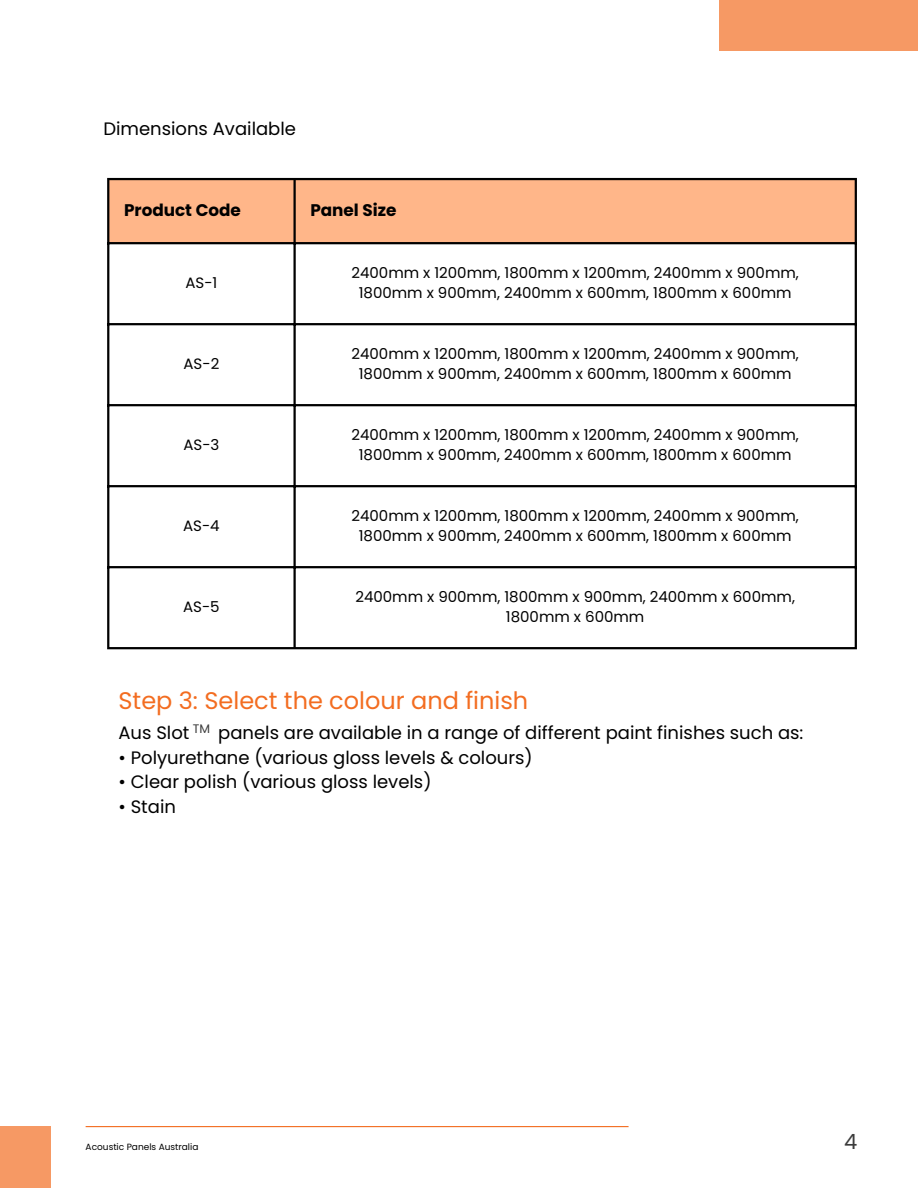
<style>
.page{position:relative;width:918px;height:1188px;background:#fff}
.page>*{position:absolute;margin:0;border:0;box-sizing:border-box;transform-origin:0 0}
.t1{font:24px "Poppins";color:#f36d21}
.t2{font:21px "Poppins";color:#3c3c3c}
.t3{font:18px "Poppins";color:#000}
.t4{font:700 16.8px "Poppins";color:#000}
.t5{font:15px "Poppins";color:#000}
.t6{font:12.45px "Poppins";color:#3c3c3c}
.t7{font:9px "Poppins";color:#000}
</style>
<div class="page">
<hr style="left:86px;top:1126px;width:543px;height:1px;background:#f36d21">
<div style="left:0;top:1126px;width:51px;height:62px;background:#f69964"></div>
<div style="left:719px;top:0;width:199px;height:51px;background:#f69964"></div>
<div style="left:109px;top:180px;width:746px;height:62px;background:#ffb689"></div>
<hr style="left:107px;top:180px;width:2px;height:467px;background:#000">
<hr style="left:293px;top:180px;width:3px;height:467px;background:#000">
<hr style="left:855px;top:180px;width:2px;height:467px;background:#000">
<hr style="left:107px;top:178px;width:750px;height:2px;background:#000">
<hr style="left:107px;top:242px;width:750px;height:2px;background:#000">
<hr style="left:107px;top:323px;width:750px;height:2px;background:#000">
<hr style="left:107px;top:404px;width:750px;height:2px;background:#000">
<hr style="left:107px;top:485px;width:750px;height:2px;background:#000">
<hr style="left:107px;top:566px;width:750px;height:2px;background:#000">
<hr style="left:107px;top:647px;width:750px;height:2px;background:#000">
<p class="t3" style="left:103px;top:116px;width:194px">Dimensions Available</p>
<p class="t4" style="left:124px;top:199px;width:118px">Product Code</p>
<p class="t4" style="left:310px;top:199px;width:88px">Panel Size</p>
<p class="t5" style="left:185px;top:272px;width:33px">AS-1</p>
<p class="t5" style="left:184px;top:353px;width:37px">AS-2</p>
<p class="t5" style="left:183px;top:434px;width:38px">AS-3</p>
<p class="t5" style="left:183px;top:515px;width:38px">AS-4</p>
<h2 class="t5" style="left:183px;top:596px;width:38px">AS-5</h2>
<p class="t5" style="left:351px;top:262px;width:449px">2400mm x 1200mm, 1800mm x 1200mm, 2400mm x 900mm,</p>
<p class="t5" style="left:359px;top:283px;width:434px">1800mm x 900mm, 2400mm x 600mm, 1800mm x 600mm</p>
<p class="t5" style="left:351px;top:343px;width:449px">2400mm x 1200mm, 1800mm x 1200mm, 2400mm x 900mm,</p>
<p class="t5" style="left:359px;top:364px;width:434px">1800mm x 900mm, 2400mm x 600mm, 1800mm x 600mm</p>
<p class="t5" style="left:351px;top:424px;width:449px">2400mm x 1200mm, 1800mm x 1200mm, 2400mm x 900mm,</p>
<p class="t5" style="left:359px;top:445px;width:434px">1800mm x 900mm, 2400mm x 600mm, 1800mm x 600mm</p>
<p class="t5" style="left:351px;top:505px;width:449px">2400mm x 1200mm, 1800mm x 1200mm, 2400mm x 900mm,</p>
<h1 class="t5" style="left:359px;top:526px;width:434px">1800mm x 900mm, 2400mm x 600mm, 1800mm x 600mm</h1>
<h3 class="t5" style="left:355px;top:586px;width:441px">2400mm x 900mm, 1800mm x 900mm, 2400mm x 600mm,</h3>
<p class="t5" style="left:506px;top:607px;width:140px">1800mm x 600mm</p>
<p class="t1" style="left:119px;top:684px;width:411px">Step 3: Select the colour and finish</p>
<p class="t3" style="left:119px;top:720px;width:72px">Aus Slot</p>
<p class="t3" style="left:218px;top:720px;width:587px">panels are available in a range of different paint finishes such as:</p>
<p class="t3" style="left:119px;top:745px;width:416px">• Polyurethane (various gloss levels &amp; colours)</p>
<p class="t3" style="left:119px;top:769px;width:315px">• Clear polish (various gloss levels)</p>
<p class="t3" style="left:119px;top:794px;width:59px">• Stain</p>
<p class="t6" style="left:193px;top:720px;width:19px">TM</p>
<h2 class="t7" style="left:86px;top:1140px;width:114px">Acoustic Panels Australia</h2>
<p class="t2" style="left:844px;top:1127px;width:15px">4</p>
</div>
